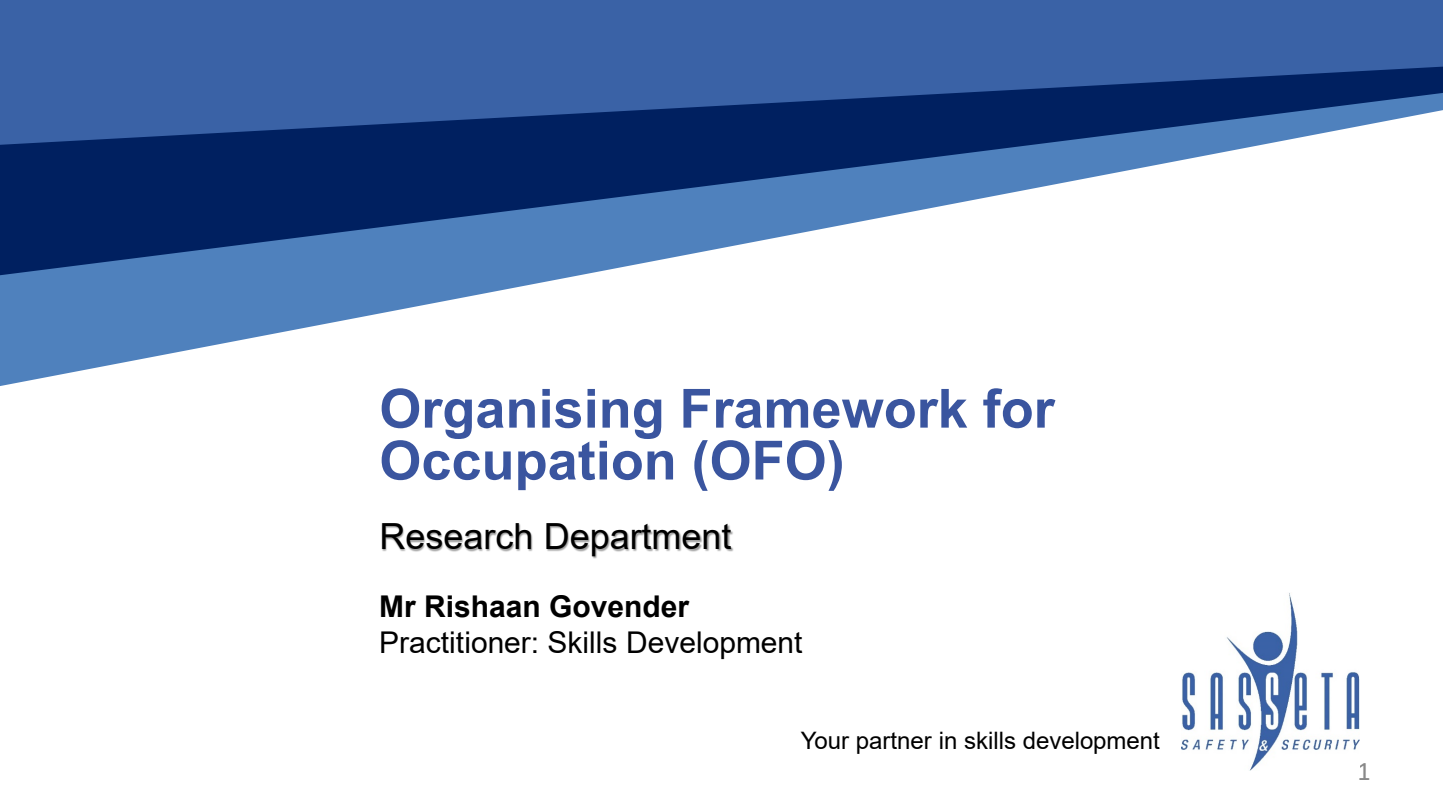
<style>
.page{position:relative;width:1443px;height:812px;background:#fff}
.page>*{position:absolute;margin:0;border:0;box-sizing:border-box;transform-origin:0 0}
.t1{font:700 54px/51.9px "Arial";color:#3a559f}
.t2{font:36px "Arial";color:#000}
.t3{font:30px "Arial";color:#000}
.t4{font:700 30px "Arial";color:#000}
.t5{font:27px "Calibri";color:#898989}
.t6{font:24px "Arial";color:#000}
</style>
<div class="page">
<img style="left:382px;top:524px;width:352px;height:35px">
<img style="left:1181px;top:593px;width:178px;height:177px">
<svg style="left:0;top:275px;width:581px;height:111px"></svg>
<svg style="left:0;top:145px;width:1260px;height:130px"></svg>
<svg style="left:0;top:0;width:1443px;height:145px;background:#305698"></svg>
<p class="t1" style="left:379px;top:383px;width:677px">Organising Framework for<br>Occupation (OFO)</p>
<p class="t2" style="left:379px;top:512px;width:354px">Research Department</p>
<p class="t4" style="left:379px;top:585px;width:311px">Mr Rishaan Govender</p>
<p class="t3" style="left:379px;top:621px;width:425px">Practitioner: Skills Development</p>
<p class="t6" style="left:800px;top:724px;width:361px">Your partner in skills development</p>
<p class="t5" style="left:1357px;top:752px;width:15px">1</p>
</div>
